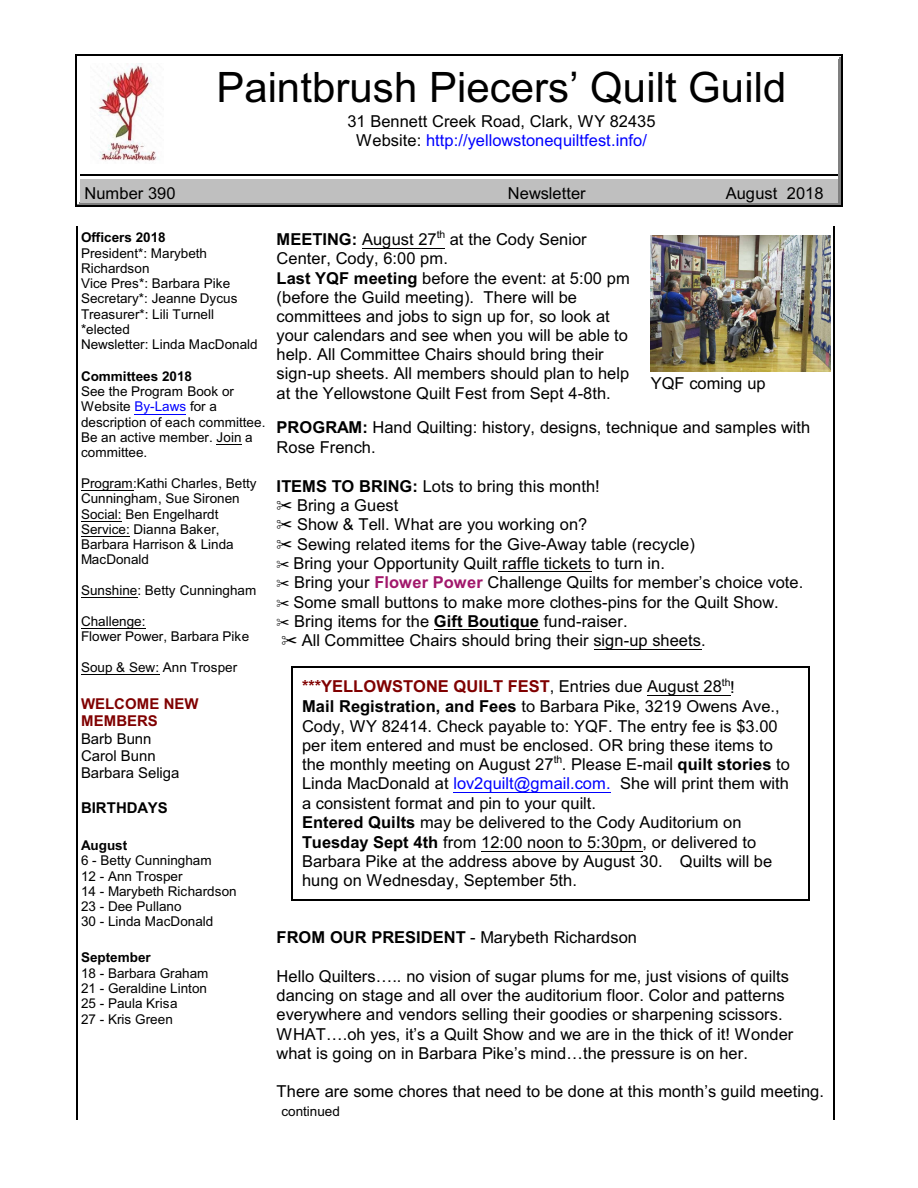
<style>
.page{position:relative;width:918px;height:1188px;background:#fff}
.page>*{position:absolute;margin:0;border:0;box-sizing:border-box;transform-origin:0 0}
.t1{font:42px "Arial";color:#000}
.t2{font:16.5px/19.4px "Arial";color:#000}
.t3{font:15px/17.1px "Arial";color:#000}
.t4{font:700 15px/17.9px "Arial";color:#800000}
.t5{font:700 15px "Arial";color:#000}
.t6{font:13.5px/15.3px "Arial";color:#000}
.t7{font:700 13.5px "Arial";color:#000}
.s1{color:#00f}
.s2{font-weight:700}
.s3{font-weight:700;color:#a1176b}
.s4{font-weight:700;color:#800000}
</style>
<div class="page">
<hr style="left:76px;top:226px;width:1px;height:893px;background:#000">
<hr style="left:834px;top:226px;width:1px;height:893px;background:#000">
<hr style="left:838px;top:57px;width:1px;height:117px;background:#808080">
<hr style="left:78px;top:57px;width:761px;height:1px;background:#fff">
<hr style="left:840px;top:55px;width:1px;height:119px;background:#808080">
<hr style="left:77px;top:55px;width:764px;height:2px;background:#fff">
<hr style="left:76px;top:54px;width:1px;height:120px;background:#000">
<hr style="left:841px;top:54px;width:1px;height:120px;background:#000">
<hr style="left:76px;top:54px;width:766px;height:1px;background:#000">
<hr style="left:78px;top:203px;width:381px;height:1px;background:#808080">
<hr style="left:77px;top:204px;width:382px;height:1px;background:#808080">
<hr style="left:76px;top:175px;width:1px;height:32px;background:#000">
<hr style="left:76px;top:206px;width:383px;height:1px;background:#000">
<div style="left:80px;top:177px;width:379px;height:26px;background:#bfbfbf"></div>
<hr style="left:80px;top:177px;width:379px;height:2px;background:#fff">
<hr style="left:80px;top:175px;width:379px;height:1px;background:#000">
<svg style="left:838px;top:175px;width:1px;height:28px"></svg>
<hr style="left:459px;top:203px;width:380px;height:1px;background:#808080">
<hr style="left:840px;top:175px;width:1px;height:30px;background:#808080">
<hr style="left:459px;top:204px;width:382px;height:1px;background:#808080">
<hr style="left:841px;top:175px;width:1px;height:32px;background:#000">
<hr style="left:459px;top:206px;width:383px;height:1px;background:#000">
<div style="left:459px;top:177px;width:379px;height:26px;background:#bfbfbf"></div>
<hr style="left:459px;top:177px;width:379px;height:2px;background:#fff">
<hr style="left:459px;top:175px;width:379px;height:1px;background:#000">
<img style="left:98px;top:63px;width:61px;height:99px">
<img style="left:651px;top:235px;width:179px;height:137px">
<hr style="left:647px;top:695px;width:75px;height:1px;background:#000">
<hr style="left:453px;top:792px;width:158px;height:1px;background:#00f">
<hr style="left:481px;top:851px;width:162px;height:1px;background:#000">
<hr style="left:292px;top:666px;width:1px;height:234px;background:#000">
<hr style="left:809px;top:666px;width:1px;height:234px;background:#000">
<hr style="left:292px;top:666px;width:518px;height:1px;background:#000">
<hr style="left:292px;top:899px;width:518px;height:1px;background:#000">
<hr style="left:135px;top:414px;width:51px;height:1px;background:#00f">
<hr style="left:81px;top:490px;width:52px;height:1px;background:#000">
<hr style="left:81px;top:521px;width:41px;height:1px;background:#000">
<hr style="left:81px;top:536px;width:49px;height:1px;background:#000">
<hr style="left:81px;top:598px;width:57px;height:1px;background:#000">
<hr style="left:81px;top:628px;width:65px;height:1px;background:#000">
<hr style="left:81px;top:674px;width:78px;height:1px;background:#000">
<hr style="left:362px;top:248px;width:75px;height:1px;background:#000">
<hr style="left:498px;top:571px;width:93px;height:1px;background:#000">
<hr style="left:434px;top:629px;width:105px;height:1px;background:#000">
<hr style="left:594px;top:649px;width:107px;height:1px;background:#000">
<h1 class="t1" style="left:217px;top:71px;width:571px">Paintbrush Piecers’ Quilt Guild</h1>
<p class="t2" style="left:347px;top:113px;width:310px;text-align:center">31 Bennett Creek Road, Clark, WY 82435<br>Website: <span class="s1">http://yellowstonequiltfest.info/</span></p>
<p class="t2" style="left:85px;top:185px;width:93px">Number 390</p>
<p class="t2" style="left:508px;top:185px;width:79px">Newsletter</p>
<p class="t2" style="left:726px;top:185px;width:99px">August 2018</p>
<p class="t7" style="left:81px;top:232px;width:86px">Officers 2018</p>
<p class="t6" style="left:81px;top:246px;width:178px">President*: Marybeth<br>Richardson<br>Vice Pres*: Barbara Pike<br>Secretary*: Jeanne Dycus<br>Treasurer*: Lili Turnell *elected<br>Newsletter: Linda MacDonald</p>
<p class="t7" style="left:81px;top:371px;width:113px">Committees 2018</p>
<p class="t6" style="left:81px;top:385px;width:186px">See the Program Book or<br>Website <span class="s1">By-Laws</span> for a description of each committee.<br>Be an active member. Join a committee.</p>
<p class="t6" style="left:81px;top:477px;width:177px">Program:Kathi Charles, Betty<br>Cunningham, Sue Sironen<br>Social: Ben Engelhardt<br>Service: Dianna Baker,<br>Barbara Harrison &amp; Linda<br>MacDonald</p>
<p class="t6" style="left:81px;top:584px;width:177px">Sunshine: Betty Cunningham</p>
<p class="t6" style="left:81px;top:615px;width:170px">Challenge:<br>Flower Power, Barbara Pike</p>
<p class="t6" style="left:81px;top:660px;width:158px">Soup &amp; Sew: Ann Trosper</p>
<p class="t4" style="left:81px;top:696px;width:119px">WELCOME NEW<br>MEMBERS</p>
<p class="t3" style="left:81px;top:731px;width:100px">Barb Bunn<br>Carol Bunn<br>Barbara Seliga</p>
<p class="t5" style="left:81px;top:802px;width:88px">BIRTHDAYS</p>
<p class="t7" style="left:81px;top:840px;width:48px">August</p>
<p class="t6" style="left:81px;top:854px;width:157px">6 - Betty Cunningham<br>12 - Ann Trosper<br>14 - Marybeth Richardson<br>23 - Dee Pullano<br>30 - Linda MacDonald</p>
<p class="t7" style="left:81px;top:952px;width:71px">September</p>
<p class="t6" style="left:81px;top:967px;width:129px">18 - Barbara Graham<br>21 - Geraldine Linton<br>25 - Paula Krisa<br>27 - Kris Green</p>
<p class="t2" style="left:277px;top:231px;width:355px"><span class="s2">MEETING:</span> August 27<sup>th</sup> at the Cody Senior Center, Cody, 6:00 pm.<br><span class="s2">Last YQF meeting</span> before the event: at 5:00 pm (before the Guild meeting). There will be committees and jobs to sign up for, so look at your calendars and see when you will be able to help. All Committee Chairs should bring their sign-up sheets. All members should plan to help at the Yellowstone Quilt Fest from Sept 4-8th.</p>
<p class="t2" style="left:277px;top:420px;width:535px"><span class="s2">PROGRAM:</span> Hand Quilting: history, designs, technique and samples with<br>Rose French.</p>
<p class="t2" style="left:277px;top:478px;width:325px"><span class="s2">ITEMS TO BRING:</span> Lots to bring this month!</p>
<p class="t2" style="left:297px;top:497px;width:103px">Bring a Guest</p>
<p class="t2" style="left:297px;top:517px;width:292px">Show &amp; Tell. What are you working on?</p>
<p class="t2" style="left:297px;top:536px;width:399px">Sewing related items for the Give-Away table (recycle)</p>
<p class="t2" style="left:293px;top:555px;width:373px">Bring your Opportunity Quilt raffle tickets to turn in.</p>
<p class="t2" style="left:294px;top:574px;width:511px">Bring your <span class="s3">Flower Power</span> Challenge Quilts for member’s choice vote.</p>
<p class="t2" style="left:293px;top:594px;width:487px">Some small buttons to make more clothes-pins for the Quilt Show.</p>
<p class="t2" style="left:294px;top:613px;width:335px">Bring items for the <span class="s2">Gift Boutique</span> fund-raiser.</p>
<p class="t2" style="left:302px;top:632px;width:405px">All Committee Chairs should bring their sign-up sheets.</p>
<p class="t2" style="left:651px;top:375px;width:116px">YQF coming up</p>
<p class="t2" style="left:302px;top:679px;width:490px"><span class="s4">***YELLOWSTONE QUILT FEST</span>, Entries due August 28<sup>th</sup>!<br><span class="s2">Mail Registration, and Fees</span> to Barbara Pike, 3219 Owens Ave., Cody, WY 82414. Check payable to: YQF. The entry fee is $3.00 per item entered and must be enclosed. OR bring these items to the monthly meeting on August 27<sup>th</sup>. Please E-mail <span class="s2">quilt stories</span> to Linda MacDonald at <span class="s1">lov2quilt@gmail.com.</span> She will print them with a consistent format and pin to your quilt.<br><span class="s2">Entered Quilts</span> may be delivered to the Cody Auditorium on <span class="s2">Tuesday Sept 4th</span> from 12:00 noon to 5:30pm, or delivered to Barbara Pike at the address above by August 30. Quilts will be hung on Wednesday, September 5th.</p>
<p class="t2" style="left:277px;top:929px;width:362px"><span class="s2">FROM OUR PRESIDENT</span> - Marybeth Richardson</p>
<p class="t2" style="left:277px;top:968px;width:518px">Hello Quilters….. no vision of sugar plums for me, just visions of quilts dancing on stage and all over the auditorium floor. Color and patterns everywhere and vendors selling their goodies or sharpening scissors.<br>WHAT….oh yes, it’s a Quilt Show and we are in the thick of it! Wonder what is going on in Barbara Pike’s mind…the pressure is on her.</p>
<p class="t2" style="left:277px;top:1083px;width:549px">There are some chores that need to be done at this month’s guild meeting.</p>
<p class="t6" style="left:281px;top:1105px;width:60px">continued</p>
</div>
